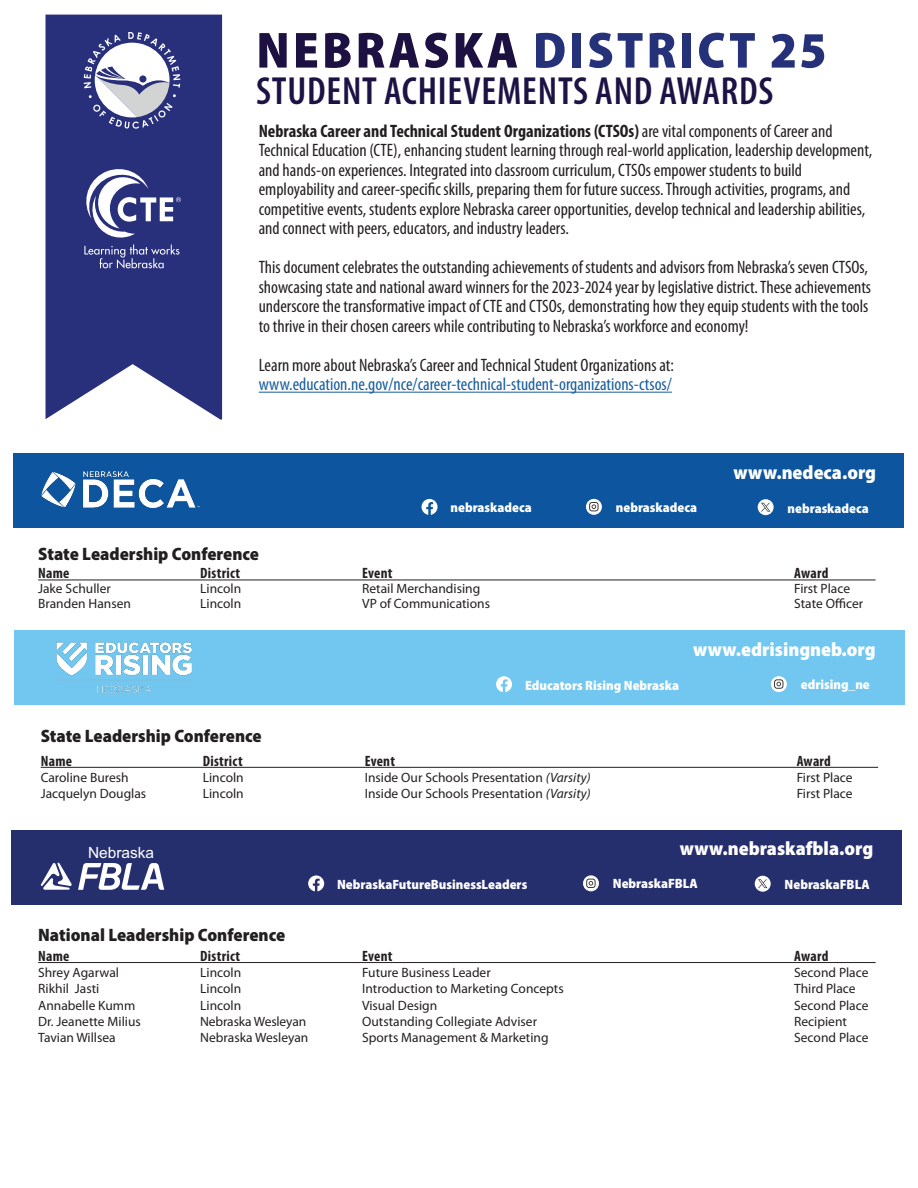
<style>
.page{position:relative;width:918px;height:1188px;background:#fff}
.page>*{position:absolute;margin:0;border:0;box-sizing:border-box;transform-origin:0 0}
.t1{font:900 semi-condensed 51.15px "Myriad Pro";letter-spacing:.06em;color:#253279}
.t2{font:600 condensed 39.3px "Myriad Pro";letter-spacing:.02em;color:#1d1244}
.t3{font:900 semi-condensed 19.5px "Myriad Pro";color:#fff}
.t4{font:condensed 18px/19.5px "Myriad Pro";color:#231f20}
.t5{font:900 semi-condensed 18px "Myriad Pro";color:#231f20}
.t6{font:condensed 18px "Myriad Pro";color:#175d9e}
.t7{font:15.45px "Arial";color:#fff}
.t8{font:700 condensed 15px "Myriad Pro";letter-spacing:.02em;color:#231f20}
.t9{font:13.5px "Myriad Pro";color:#231f20}
.t10{font:900 semi-condensed 13.5px "Myriad Pro";color:#fff}
.s1{color:#1d1142}
.s2{font-weight:700}
.s3{font-style:italic}
</style>
<div class="page">
<svg style="left:46px;top:15px;width:176px;height:405px;fill:#282f7b"></svg>
<hr style="left:259px;top:392px;width:413px;height:1px;background:#175d9e">
<svg style="left:84px;top:169px;width:97px;height:100px"></svg>
<svg style="left:84px;top:32px;width:96px;height:97px"></svg>
<div style="left:14px;top:454px;width:890px;height:74px;background:#0d559e"></div>
<svg style="left:422px;top:499px;width:16px;height:16px"></svg>
<svg style="left:758px;top:499px;width:16px;height:16px"></svg>
<svg style="left:761px;top:503px;width:9px;height:9px"></svg>
<svg style="left:586px;top:499px;width:16px;height:16px"></svg>
<svg style="left:589px;top:502px;width:9px;height:9px"></svg>
<img style="left:41px;top:472px;width:158px;height:35px">
<hr style="left:38px;top:580px;width:838px;height:1px;background:#231f20">
<div style="left:14px;top:631px;width:891px;height:74px;background:#71c7f0"></div>
<img style="left:56px;top:642px;width:136px;height:51px">
<svg style="left:496px;top:676px;width:16px;height:16px"></svg>
<svg style="left:771px;top:676px;width:16px;height:16px"></svg>
<svg style="left:774px;top:679px;width:9px;height:10px"></svg>
<hr style="left:41px;top:767px;width:837px;height:1px;background:#231f20">
<div style="left:11px;top:830px;width:891px;height:74px;background:#262f6e"></div>
<svg style="left:41px;top:863px;width:31px;height:27px"></svg>
<svg style="left:78px;top:863px;width:86px;height:27px"></svg>
<svg style="left:308px;top:875px;width:16px;height:16px"></svg>
<svg style="left:755px;top:876px;width:16px;height:16px"></svg>
<svg style="left:758px;top:879px;width:9px;height:9px"></svg>
<svg style="left:583px;top:875px;width:16px;height:16px"></svg>
<svg style="left:586px;top:879px;width:10px;height:9px"></svg>
<hr style="left:38px;top:962px;width:838px;height:1px;background:#231f20">
<p class="t1" style="left:256px;top:17px;width:572px"><span class="s1">NEBRASKA</span> DISTRICT 25</p>
<p class="t2" style="left:256px;top:67px;width:519px">STUDENT ACHIEVEMENTS AND AWARDS</p>
<p class="t4" style="left:259px;top:121px;width:615px"><span class="s2">Nebraska Career and Technical Student Organizations (CTSOs)</span> are vital components of Career and Technical Education (CTE), enhancing student learning through real-world application, leadership development, and hands-on experiences. Integrated into classroom curriculum, CTSOs empower students to build employability and career-specific skills, preparing them for future success. Through activities, programs, and competitive events, students explore Nebraska career opportunities, develop technical and leadership abilities, and connect with peers, educators, and industry leaders.</p>
<p class="t4" style="left:259px;top:257px;width:614px">This document celebrates the outstanding achievements of students and advisors from Nebraska’s seven CTSOs, showcasing state and national award winners for the 2023-2024 year by legislative district. These achievements underscore the transformative impact of CTE and CTSOs, demonstrating how they equip students with the tools to thrive in their chosen careers while contributing to Nebraska’s workforce and economy!</p>
<p class="t4" style="left:259px;top:355px;width:417px">Learn more about Nebraska’s Career and Technical Student Organizations at:</p>
<p class="t6" style="left:259px;top:374px;width:415px">www.education.ne.gov/nce/career-technical-student-organizations-ctsos/</p>
<p class="t3" style="left:734px;top:459px;width:144px">www.nedeca.org</p>
<p class="t10" style="left:451px;top:499px;width:83px">nebraskadeca</p>
<p class="t10" style="left:616px;top:498px;width:83px">nebraskadeca</p>
<p class="t10" style="left:788px;top:499px;width:83px">nebraskadeca</p>
<p class="t5" style="left:38px;top:542px;width:223px">State Leadership Conference</p>
<p class="t8" style="left:38px;top:564px;width:33px">Name</p>
<p class="t8" style="left:200px;top:564px;width:41px">District</p>
<p class="t8" style="left:362px;top:564px;width:32px">Event</p>
<p class="t8" style="left:794px;top:564px;width:36px">Award</p>
<p class="t9" style="left:38px;top:581px;width:74px">Jake Schuller</p>
<p class="t9" style="left:200px;top:581px;width:43px">Lincoln</p>
<p class="t9" style="left:362px;top:581px;width:120px">Retail Merchandising</p>
<p class="t9" style="left:794px;top:581px;width:58px">First Place</p>
<p class="t9" style="left:38px;top:596px;width:94px">Branden Hansen</p>
<p class="t9" style="left:200px;top:596px;width:43px">Lincoln</p>
<p class="t9" style="left:362px;top:596px;width:129px">VP of Communications</p>
<p class="t9" style="left:794px;top:596px;width:71px">State Officer</p>
<p class="t3" style="left:693px;top:637px;width:184px">www.edrisingneb.org</p>
<p class="t10" style="left:525px;top:676px;width:156px">Educators Rising Nebraska</p>
<p class="t10" style="left:801px;top:675px;width:71px">edrising_ne</p>
<p class="t5" style="left:41px;top:724px;width:223px">State Leadership Conference</p>
<p class="t8" style="left:41px;top:751px;width:33px">Name</p>
<p class="t8" style="left:203px;top:751px;width:41px">District</p>
<p class="t8" style="left:365px;top:751px;width:32px">Event</p>
<p class="t8" style="left:797px;top:751px;width:36px">Award</p>
<p class="t9" style="left:41px;top:769px;width:90px">Caroline Buresh</p>
<p class="t9" style="left:203px;top:769px;width:43px">Lincoln</p>
<p class="t9" style="left:365px;top:769px;width:227px">Inside Our Schools Presentation <span class="s3">(Varsity)</span></p>
<p class="t9" style="left:797px;top:769px;width:58px">First Place</p>
<p class="t9" style="left:41px;top:785px;width:107px">Jacquelyn Douglas</p>
<p class="t9" style="left:203px;top:785px;width:43px">Lincoln</p>
<p class="t9" style="left:365px;top:785px;width:227px">Inside Our Schools Presentation <span class="s3">(Varsity)</span></p>
<p class="t9" style="left:797px;top:785px;width:58px">First Place</p>
<p class="t7" style="left:88px;top:841px;width:68px">Nebraska</p>
<p class="t3" style="left:680px;top:836px;width:195px">www.nebraskafbla.org</p>
<p class="t10" style="left:337px;top:875px;width:192px">NebraskaFutureBusinessLeaders</p>
<p class="t10" style="left:613px;top:875px;width:86px">NebraskaFBLA</p>
<p class="t10" style="left:785px;top:876px;width:86px">NebraskaFBLA</p>
<p class="t5" style="left:38px;top:923px;width:249px">National Leadership Conference</p>
<p class="t8" style="left:38px;top:947px;width:33px">Name</p>
<p class="t8" style="left:200px;top:947px;width:41px">District</p>
<p class="t8" style="left:362px;top:947px;width:32px">Event</p>
<p class="t8" style="left:794px;top:947px;width:36px">Award</p>
<p class="t9" style="left:38px;top:964px;width:82px">Shrey Agarwal</p>
<p class="t9" style="left:200px;top:964px;width:43px">Lincoln</p>
<p class="t9" style="left:362px;top:964px;width:130px">Future Business Leader</p>
<p class="t9" style="left:794px;top:964px;width:76px">Second Place</p>
<p class="t9" style="left:38px;top:981px;width:63px">Rikhil Jasti</p>
<p class="t9" style="left:200px;top:981px;width:43px">Lincoln</p>
<p class="t9" style="left:362px;top:981px;width:203px">Introduction to Marketing Concepts</p>
<p class="t9" style="left:794px;top:981px;width:63px">Third Place</p>
<p class="t9" style="left:38px;top:997px;width:99px">Annabelle Kumm</p>
<p class="t9" style="left:200px;top:997px;width:43px">Lincoln</p>
<p class="t9" style="left:362px;top:997px;width:77px">Visual Design</p>
<p class="t9" style="left:794px;top:997px;width:76px">Second Place</p>
<p class="t9" style="left:38px;top:1013px;width:104px">Dr. Jeanette Milius</p>
<p class="t9" style="left:200px;top:1013px;width:108px">Nebraska Wesleyan</p>
<p class="t9" style="left:362px;top:1013px;width:176px">Outstanding Collegiate Adviser</p>
<p class="t9" style="left:794px;top:1013px;width:54px">Recipient</p>
<p class="t9" style="left:38px;top:1029px;width:79px">Tavian Willsea</p>
<p class="t9" style="left:200px;top:1029px;width:110px">Nebraska Wesleyan</p>
<p class="t9" style="left:362px;top:1029px;width:188px">Sports Management &amp; Marketing</p>
<p class="t9" style="left:794px;top:1029px;width:76px">Second Place</p>
</div>
